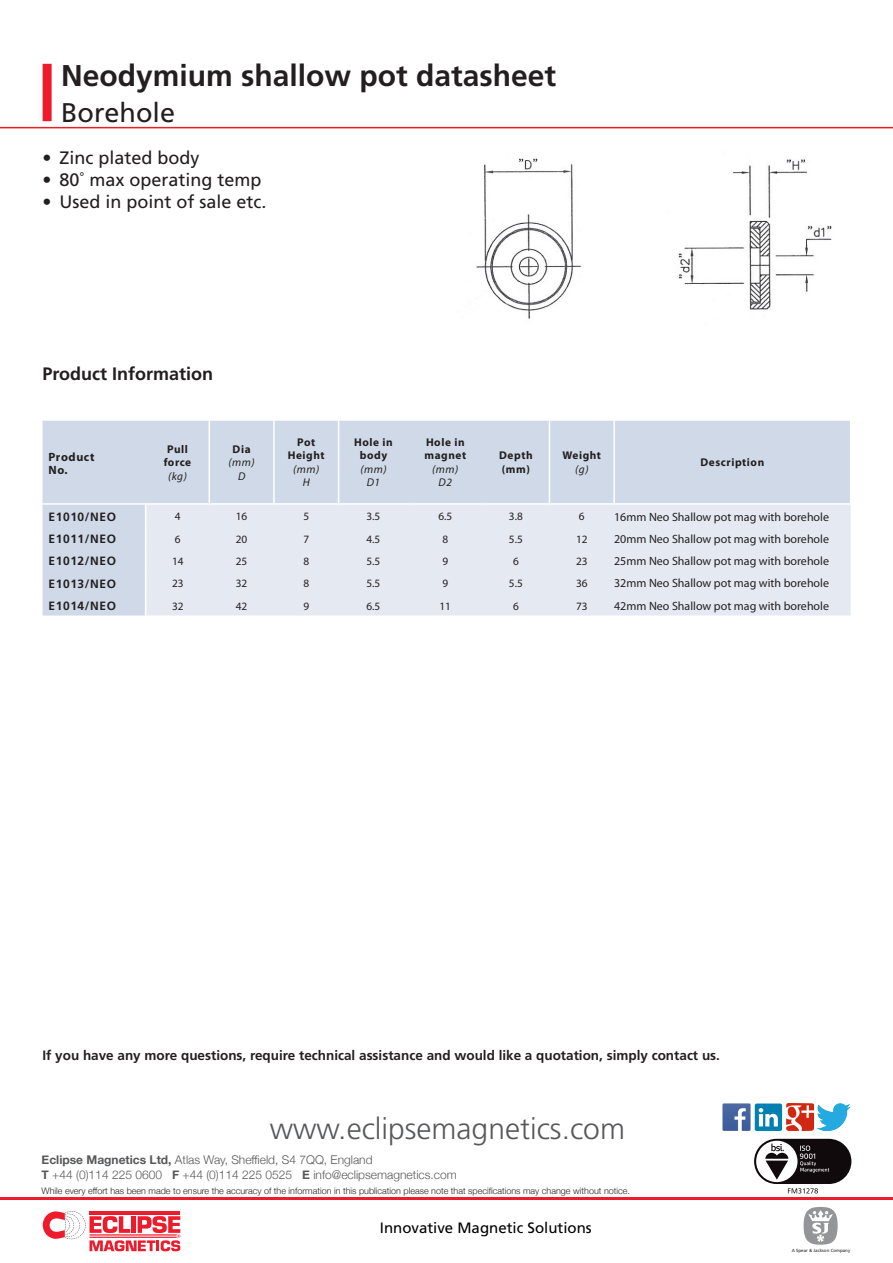
<style>
.page{position:relative;width:893px;height:1263px;background:#fff}
.page>*{position:absolute;margin:0;border:0;box-sizing:border-box;transform-origin:0 0}
.t1{font:700 30px "Frutiger";color:#231f20}
.t2{font:300 30px "Frutiger";color:#57585a}
.t3{font:27px "Frutiger";color:#231f20}
.t4{font:18px "Frutiger";color:#231f20}
.t5{font:700 18px "Frutiger";color:#231f20}
.t6{font:15px "Frutiger";color:#000}
.t7{font:700 13.5px "Frutiger";color:#231f20}
.table_body{font:12px "Myriad Pro";color:#231f20}
.t8{font:300 12px/15px "Helvetica Neue";color:#57585a}
.t9{font:700 12px "Frutiger";letter-spacing:.05em;color:#231f20}
.table_body-2{font:700 12px "Myriad Pro";letter-spacing:.05em;color:#231f20}
.table_body-3{font:700 11.25px/13.5px "Myriad Pro";letter-spacing:.05em;color:#231f20}
.table_body-4{font:11.25px "Myriad Pro";color:#231f20}
.table_body-5{font:italic 11.25px "Myriad Pro";letter-spacing:.05em;color:#231f20}
.t10{font:300 9px "Helvetica Neue";color:#231f20}
.t11{font:4.5px "Frutiger";color:#231f20}
.s1{font-weight:700}
</style>
<div class="page">
<hr style="left:0;top:127px;width:893px;height:1px;background:#ee1d23">
<div style="left:43px;top:421px;width:807px;height:194px;background:#d0d9e7"></div>
<div style="left:146px;top:505px;width:705px;height:110px;background:#e5eaf2"></div>
<hr style="left:43px;top:503px;width:103px;height:2px;background:#fff">
<hr style="left:146px;top:503px;width:63px;height:2px;background:#fff">
<hr style="left:209px;top:503px;width:65px;height:2px;background:#fff">
<hr style="left:274px;top:503px;width:65px;height:2px;background:#fff">
<hr style="left:339px;top:503px;width:69px;height:2px;background:#fff">
<hr style="left:408px;top:503px;width:74px;height:2px;background:#fff">
<hr style="left:482px;top:503px;width:67px;height:2px;background:#fff">
<hr style="left:549px;top:503px;width:65px;height:2px;background:#fff">
<hr style="left:614px;top:503px;width:237px;height:2px;background:#fff">
<svg style="left:145px;top:505px;width:1px;height:110px"></svg>
<hr style="left:209px;top:421px;width:1px;height:82px;background:#fff">
<hr style="left:273px;top:421px;width:2px;height:82px;background:#fff">
<hr style="left:338px;top:421px;width:1px;height:82px;background:#fff">
<hr style="left:549px;top:421px;width:1px;height:82px;background:#fff">
<hr style="left:613px;top:421px;width:2px;height:82px;background:#fff">
<svg style="left:754px;top:1139px;width:97px;height:54px"></svg>
<svg style="left:723px;top:1103px;width:27px;height:28px"></svg>
<img style="left:786px;top:1103px;width:28px;height:28px">
<div style="left:755px;top:1103px;width:27px;height:28px;background:#007fb2;border-radius:2px"></div>
<svg style="left:759px;top:1108px;width:19px;height:18px"></svg>
<img style="left:817px;top:1103px;width:33px;height:28px">
<hr style="left:0;top:1197px;width:893px;height:3px;background:#ee1b2c">
<svg style="left:43px;top:1211px;width:137px;height:40px"></svg>
<div style="left:43px;top:64px;width:9px;height:57px;background:#ee1b2c"></div>
<div style="left:804px;top:1207px;width:34px;height:38px;background:#939598;border-radius:50%"></div>
<svg style="left:808px;top:1210px;width:25px;height:32px"></svg>
<img style="left:476px;top:158px;width:356px;height:161px">
<p class="t1" style="left:61px;top:58px;width:497px">Neodymium shallow pot datasheet</p>
<p class="t3" style="left:61px;top:97px;width:116px">Borehole</p>
<p class="t4" style="left:43px;top:148px;width:159px">• Zinc plated body</p>
<p class="t4" style="left:43px;top:169px;width:221px">• 80˚ max operating temp</p>
<p class="t4" style="left:43px;top:191px;width:226px">• Used in point of sale etc.</p>
<p class="t5" style="left:43px;top:363px;width:172px">Product Information</p>
<p class="table_body-2" style="left:49px;top:449px;width:48px">Product</p>
<p class="table_body-2" style="left:49px;top:462px;width:21px">No.</p>
<p class="table_body-3" style="left:164px;top:442px;width:29px">Pull force</p>
<p class="table_body-5" style="left:168px;top:469px;width:20px">(kg)</p>
<p class="table_body-3" style="left:233px;top:442px;width:20px">Dia</p>
<p class="table_body-5" style="left:228px;top:455px;width:28px">(mm)</p>
<p class="table_body-5" style="left:238px;top:469px;width:9px">D</p>
<p class="table_body-3" style="left:297px;top:435px;width:20px">Pot</p>
<p class="table_body-3" style="left:288px;top:448px;width:38px">Height</p>
<p class="table_body-5" style="left:293px;top:462px;width:28px">(mm)</p>
<p class="table_body-5" style="left:303px;top:476px;width:9px">H</p>
<p class="table_body-3" style="left:354px;top:435px;width:40px;text-align:center">Hole in body</p>
<p class="table_body-5" style="left:360px;top:462px;width:28px">(mm)</p>
<p class="table_body-5" style="left:367px;top:476px;width:15px">D1</p>
<p class="table_body-3" style="left:426px;top:435px;width:40px">Hole in</p>
<p class="table_body-3" style="left:424px;top:448px;width:43px">magnet</p>
<p class="table_body-5" style="left:432px;top:462px;width:28px">(mm)</p>
<p class="table_body-5" style="left:439px;top:476px;width:15px">D2</p>
<p class="table_body-3" style="left:499px;top:448px;width:35px">Depth</p>
<p class="table_body-3" style="left:502px;top:462px;width:30px">(mm)</p>
<p class="table_body-3" style="left:562px;top:448px;width:40px">Weight</p>
<p class="table_body-5" style="left:575px;top:462px;width:15px">(g)</p>
<p class="table_body-3" style="left:700px;top:455px;width:65px">Description</p>
<p class="t9" style="left:49px;top:509px;width:69px">E1010/NEO</p>
<p class="table_body-4" style="left:175px;top:510px;width:7px">4</p>
<p class="table_body-4" style="left:236px;top:510px;width:13px">16</p>
<p class="table_body-4" style="left:303px;top:510px;width:7px">5</p>
<p class="table_body-4" style="left:366px;top:510px;width:15px">3.5</p>
<p class="table_body-4" style="left:438px;top:510px;width:15px">6.5</p>
<p class="table_body-4" style="left:509px;top:510px;width:15px">3.8</p>
<p class="table_body-4" style="left:579px;top:510px;width:7px">6</p>
<p class="table_body" style="left:614px;top:509px;width:216px">16mm Neo Shallow pot mag with borehole</p>
<p class="t9" style="left:49px;top:532px;width:69px">E1011/NEO</p>
<p class="table_body-4" style="left:175px;top:532px;width:7px">6</p>
<p class="table_body-4" style="left:236px;top:532px;width:13px">20</p>
<p class="table_body-4" style="left:303px;top:532px;width:7px">7</p>
<p class="table_body-4" style="left:366px;top:532px;width:15px">4.5</p>
<p class="table_body-4" style="left:442px;top:532px;width:7px">8</p>
<p class="table_body-4" style="left:509px;top:532px;width:15px">5.5</p>
<p class="table_body-4" style="left:576px;top:532px;width:13px">12</p>
<p class="table_body" style="left:614px;top:531px;width:216px">20mm Neo Shallow pot mag with borehole</p>
<p class="t9" style="left:49px;top:554px;width:69px">E1012/NEO</p>
<p class="table_body-4" style="left:172px;top:554px;width:13px">14</p>
<p class="table_body-4" style="left:236px;top:554px;width:13px">25</p>
<p class="table_body-4" style="left:303px;top:554px;width:7px">8</p>
<p class="table_body-4" style="left:366px;top:554px;width:15px">5.5</p>
<p class="table_body-4" style="left:442px;top:554px;width:7px">9</p>
<p class="table_body-4" style="left:513px;top:554px;width:7px">6</p>
<p class="table_body-4" style="left:576px;top:554px;width:13px">23</p>
<p class="table_body" style="left:614px;top:553px;width:216px">25mm Neo Shallow pot mag with borehole</p>
<p class="t9" style="left:49px;top:576px;width:69px">E1013/NEO</p>
<p class="table_body-4" style="left:172px;top:576px;width:13px">23</p>
<p class="table_body-4" style="left:236px;top:576px;width:13px">32</p>
<p class="table_body-4" style="left:303px;top:576px;width:7px">8</p>
<p class="table_body-4" style="left:366px;top:576px;width:15px">5.5</p>
<p class="table_body-4" style="left:442px;top:576px;width:7px">9</p>
<p class="table_body-4" style="left:509px;top:576px;width:15px">5.5</p>
<p class="table_body-4" style="left:576px;top:576px;width:13px">36</p>
<p class="table_body" style="left:614px;top:576px;width:216px">32mm Neo Shallow pot mag with borehole</p>
<p class="t9" style="left:49px;top:599px;width:69px">E1014/NEO</p>
<p class="table_body-4" style="left:172px;top:599px;width:13px">32</p>
<p class="table_body-4" style="left:236px;top:599px;width:13px">42</p>
<p class="table_body-4" style="left:303px;top:599px;width:7px">9</p>
<p class="table_body-4" style="left:366px;top:599px;width:15px">6.5</p>
<p class="table_body-4" style="left:440px;top:599px;width:13px">11</p>
<p class="table_body-4" style="left:513px;top:599px;width:7px">6</p>
<p class="table_body-4" style="left:576px;top:599px;width:13px">73</p>
<p class="table_body" style="left:614px;top:598px;width:216px">42mm Neo Shallow pot mag with borehole</p>
<p class="t7" style="left:43px;top:1048px;width:679px">If you have any more questions, require technical assistance and would like a quotation, simply contact us.</p>
<p class="t2" style="left:270px;top:1112px;width:357px">www.eclipsemagnetics.com</p>
<p class="t8" style="left:42px;top:1151px;width:417px"><span class="s1">Eclipse Magnetics Ltd,</span> Atlas Way, Sheffield, S4 7QQ, England<br><span class="s1">T</span> +44 (0)114 225 0600 <span class="s1">F</span> +44 (0)114 225 0525 <span class="s1">E</span> info@eclipsemagnetics.com</p>
<p class="t10" style="left:42px;top:1183px;width:590px">While every effort has been made to ensure the accuracy of the information in this publication please note that specifications may change without notice.</p>
<p class="t6" style="left:380px;top:1219px;width:213px">Innovative Magnetic Solutions</p>
<p class="t11" style="left:792px;top:1247px;width:60px">A Spear &amp; Jackson Company</p>
</div>
